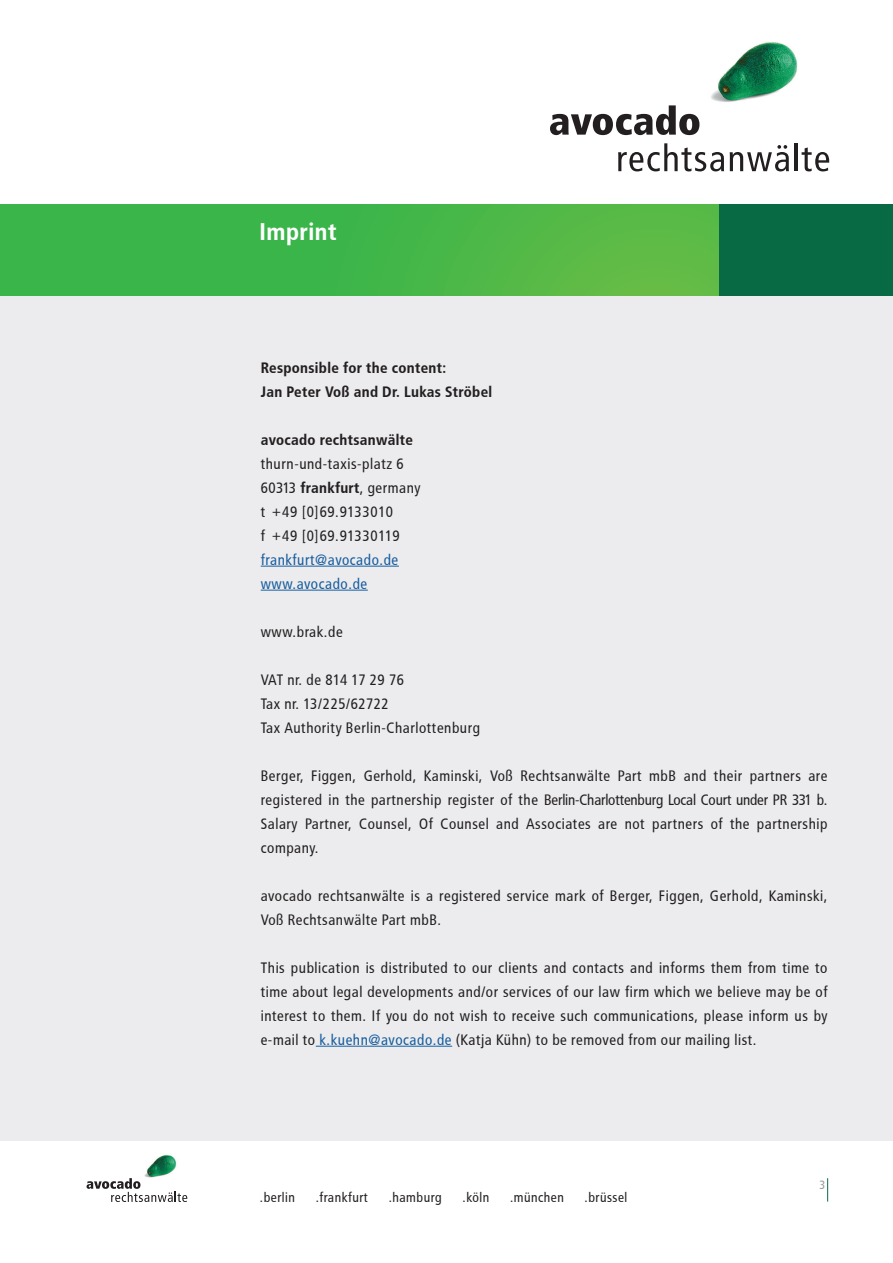
<style>
.page{position:relative;width:893px;height:1263px;background:#fff}
.page>*{position:absolute;margin:0;border:0;box-sizing:border-box;transform-origin:0 0}
.t1{font:700 24px "Avocado";color:#fff}
.t2{font:15px/24px "Avocado";color:#231f20}
.t3{font:700 15px/24px "Avocado";color:#231f20}
.t4{font:15px/24px "Avocado";color:#175d9e}
.t5{font:13.5px "Avocado";color:#231f20}
.t6{font:12px "Avocado";color:#97999c}
.s1{font-weight:700}
.s2{color:#175d9e}
</style>
<div class="page">
<img style="left:711px;top:42px;width:87px;height:60px">
<svg style="left:550px;top:105px;width:149px;height:30px"></svg>
<svg style="left:618px;top:143px;width:106px;height:28px"></svg>
<svg style="left:730px;top:145px;width:59px;height:26px"></svg>
<hr style="left:795px;top:143px;width:3px;height:28px;background:#231f20">
<svg style="left:802px;top:147px;width:27px;height:24px"></svg>
<svg style="left:827px;top:1178px;width:1px;height:23px"></svg>
<div style="left:0;top:296px;width:893px;height:845px;background:#ececee"></div>
<img style="left:144px;top:1155px;width:33px;height:23px">
<svg style="left:87px;top:1178px;width:100px;height:24px"></svg>
<div style="left:719px;top:204px;width:174px;height:92px;background:#076a44"></div>
<hr style="left:261px;top:566px;width:138px;height:1px;background:#175d9e">
<hr style="left:261px;top:590px;width:107px;height:1px;background:#175d9e">
<hr style="left:316px;top:1046px;width:136px;height:1px;background:#175d9e">
<div style="left:0;top:204px;width:719px;height:92px;background:linear-gradient(to right,#2fb34b,#5dbb46)"></div>
<h1 class="t1" style="left:259px;top:218px;width:79px">Imprint</h1>
<p class="t3" style="left:261px;top:355px;width:233px">Responsible for the content:<br>Jan Peter Voß and Dr. Lukas Ströbel</p>
<p class="t3" style="left:261px;top:427px;width:154px">avocado rechtsanwälte</p>
<p class="t2" style="left:261px;top:451px;width:162px">thurn-und-taxis-platz 6<br>60313 <span class="s1">frankfurt</span>, germany t +49 [0]69.9133010<br>f +49 [0]69.91330119</p>
<p class="t4" style="left:261px;top:547px;width:140px">frankfurt@avocado.de www.avocado.de</p>
<p class="t2" style="left:261px;top:619px;width:84px">www.brak.de</p>
<p class="t2" style="left:261px;top:667px;width:221px">VAT nr. de 814 17 29 76<br>Tax nr. 13/225/62722<br>Tax Authority Berlin-Charlottenburg</p>
<p class="t2" style="left:261px;top:763px;width:569px;text-align:justify">Berger, Figgen, Gerhold, Kaminski, Voß Rechtsanwälte Part mbB and their partners are registered in the partnership register of the Berlin-Charlottenburg Local Court under PR 331 b.<br>Salary Partner, Counsel, Of Counsel and Associates are not partners of the partnership company.</p>
<p class="t2" style="left:261px;top:883px;width:569px">avocado rechtsanwälte is a registered service mark of Berger, Figgen, Gerhold, Kaminski,<br>Voß Rechtsanwälte Part mbB.</p>
<p class="t2" style="left:261px;top:955px;width:569px;text-align:justify">This publication is distributed to our clients and contacts and informs them from time to time about legal developments and/or services of our law firm which we believe may be of interest to them. If you do not wish to receive such communications, please inform us by e-mail to <span class="s2">k.kuehn@avocado.de</span> (Katja Kühn) to be removed from our mailing list.</p>
<p class="t5" style="left:260px;top:1189px;width:37px">.berlin</p>
<p class="t5" style="left:316px;top:1189px;width:54px">.frankfurt</p>
<p class="t5" style="left:389px;top:1189px;width:55px">.hamburg</p>
<p class="t5" style="left:463px;top:1189px;width:29px">.köln</p>
<p class="t5" style="left:510px;top:1189px;width:56px">.münchen</p>
<p class="t5" style="left:585px;top:1189px;width:45px">.brüssel</p>
<p class="t6" style="left:819px;top:1178px;width:8px">3</p>
</div>
